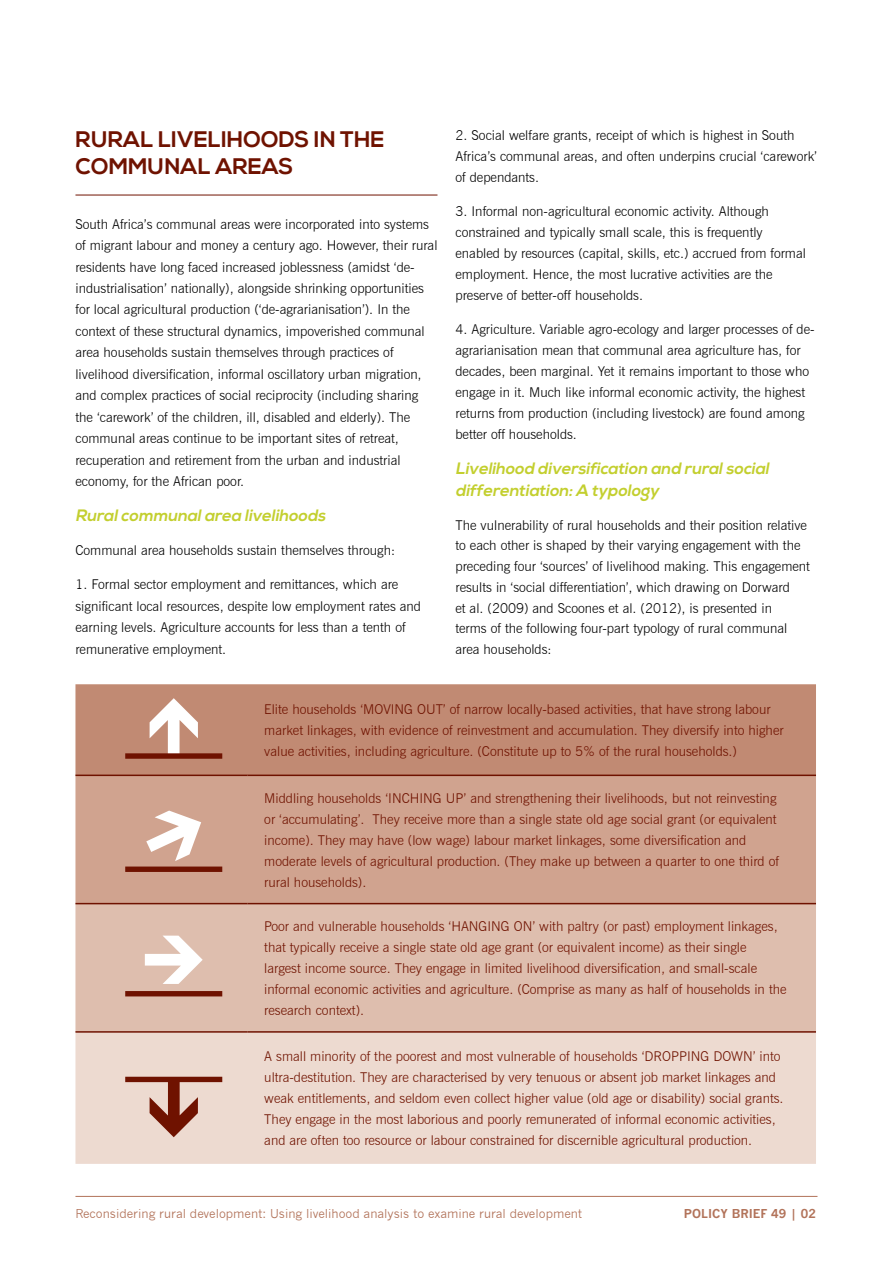
<style>
.page{position:relative;width:893px;height:1263px;background:#fff}
.page>*{position:absolute;margin:0;border:0;box-sizing:border-box;transform-origin:0 0}
.t1{font:700 22.5px/27px "Nexa";color:#6f1200}
.t2{font:italic 700 16.5px/22.5px "Nexa";color:#c3cf2f}
.t3{font:300 13.5px/21.5px "News Gothic BT";color:#000}
.t4{font:300 13.5px/21px "News Gothic BT";color:#6f1200}
.t5{font:12px "News Gothic";color:#b2735a}
.t6{font:700 12px "News Gothic";color:#b2735a}
</style>
<div class="page">
<hr style="left:75px;top:195px;width:362px;height:1px;background:#6f1200">
<hr style="left:75px;top:1196px;width:742px;height:1px;background:#b2735a">
<div style="left:75px;top:684px;width:741px;height:90px;background:#c18a73"></div>
<div style="left:75px;top:776px;width:741px;height:127px;background:#d0a38f"></div>
<div style="left:75px;top:904px;width:741px;height:127px;background:#debeae"></div>
<div style="left:75px;top:1033px;width:741px;height:131px;background:#eddad0"></div>
<hr style="left:75px;top:774px;width:172px;height:2px;background:#6f1200">
<hr style="left:247px;top:774px;width:569px;height:2px;background:#6f1200">
<hr style="left:75px;top:903px;width:172px;height:1px;background:#6f1200">
<hr style="left:247px;top:903px;width:569px;height:1px;background:#6f1200">
<hr style="left:75px;top:1031px;width:172px;height:2px;background:#6f1200">
<hr style="left:247px;top:1031px;width:569px;height:2px;background:#6f1200">
<svg style="left:150px;top:698px;width:48px;height:55px"></svg>
<svg style="left:145px;top:935px;width:58px;height:49px"></svg>
<svg style="left:146px;top:810px;width:55px;height:51px"></svg>
<svg style="left:150px;top:1082px;width:48px;height:55px;background:#b37f71"></svg>
<div style="left:125px;top:753px;width:97px;height:6px;background:#6f1200"></div>
<div style="left:125px;top:866px;width:97px;height:6px;background:#6f1200"></div>
<div style="left:125px;top:991px;width:97px;height:5px;background:#6f1200"></div>
<div style="left:125px;top:1077px;width:97px;height:5px;background:#6f1200"></div>
<h1 class="t1" style="left:75px;top:126px;width:311px">RURAL LIVELIHOODS IN THE<br>COMMUNAL AREAS</h1>
<p class="t3" style="left:75px;top:213px;width:363px">South Africa’s communal areas were incorporated into systems of migrant labour and money a century ago. However, their rural residents have long faced increased joblessness (amidst ‘de&shy;industrialisation’ nationally), alongside shrinking opportunities for local agricultural production (‘de-agrarianisation’). In the context of these structural dynamics, impoverished communal area households sustain themselves through practices of livelihood diversification, informal oscillatory urban migration, and complex practices of social reciprocity (including sharing the ‘carework’ of the children, ill, disabled and elderly). The communal areas continue to be important sites of retreat, recuperation and retirement from the urban and industrial economy, for the African poor.</p>
<p class="t2" style="left:75px;top:505px;width:255px">Ruralcommunalarea livelihoods</p>
<p class="t3" style="left:75px;top:539px;width:321px">Communal area households sustain themselves through:</p>
<p class="t3" style="left:75px;top:574px;width:347px">1. Formal sector employment and remittances, which are significant local resources, despite low employment rates and earning levels. Agriculture accounts for less than a tenth of remunerative employment.</p>
<p class="t3" style="left:455px;top:125px;width:363px;line-height:21px">2. Social welfare grants, receipt of which is highest in South<br>Africa’s communal areas, and often underpins crucial ‘carework’ of dependants.</p>
<p class="t3" style="left:455px;top:200px;width:352px;line-height:21px">3. Informal non-agricultural economic activity. Although constrained and typically small scale, this is frequently enabled by resources (capital, skills, etc.) accrued from formal employment. Hence, the most lucrative activities are the preserve of better-off households.</p>
<p class="t3" style="left:455px;top:318px;width:361px;line-height:21px">4. Agriculture. Variable agro-ecology and larger processes of de&shy;agrarianisation mean that communal area agriculture has, for decades, been marginal. Yet it remains important to those who engage in it. Much like informal economic activity, the highest returns from production (including livestock) are found among better off households.</p>
<p class="t2" style="left:455px;top:457px;width:318px">Livelihood diversification and ruralsocial differentiation:A typology</p>
<p class="t3" style="left:455px;top:514px;width:356px;line-height:20.7px">The vulnerability of rural households and their position relative to each other is shaped by their varying engagement with the preceding four ‘sources’ of livelihood making. This engagement results in ‘social differentiation’, which drawing on Dorward<br>et al. (2009) and Scoones et al. (2012), is presented in<br>terms of the following four-part typology of rural communal area households:</p>
<p class="t4" style="left:264px;top:698px;width:521px">Elite households ‘MOVING OUT’ of narrow locally-based activities, that have strong labour market linkages, with evidence of reinvestment and accumulation. They diversify into higher value activities, including agriculture. (Constitute up to 5% of the rural households.)</p>
<p class="t4" style="left:264px;top:787px;width:516px">Middling households ‘INCHING UP’ and strengthening their livelihoods, but not reinvesting or ‘accumulating’. They receive more than a single state old age social grant (or equivalent income). They may have (low wage) labour market linkages, some diversification and moderate levels of agricultural production. (They make up between a quarter to one third of rural households).</p>
<p class="t4" style="left:264px;top:915px;width:524px">Poor and vulnerable households ‘HANGING ON’ with paltry (or past) employment linkages, that typically receive a single state old age grant (or equivalent income) as their single<br>largest income source. They engage in limited livelihood diversification, and small-scale informal economic activities and agriculture. (Comprise as many as half of households in the research context).</p>
<p class="t4" style="left:264px;top:1046px;width:521px">A small minority of the poorest and most vulnerable of households ‘DROPPING DOWN’ into ultra-destitution. They are characterised by very tenuous or absent job market linkages and weak entitlements, and seldom even collect higher value (old age or disability) social grants.<br>They engage in the most laborious and poorly remunerated of informal economic activities, and are often too resource or labour constrained for discernible agricultural production.</p>
<p class="t5" style="left:75px;top:1206px;width:508px">Reconsidering rural development: Using livelihood analysis to examine rural development</p>
<p class="t6" style="left:684px;top:1206px;width:133px">POLICY BRIEF 49 | 02</p>
</div>
